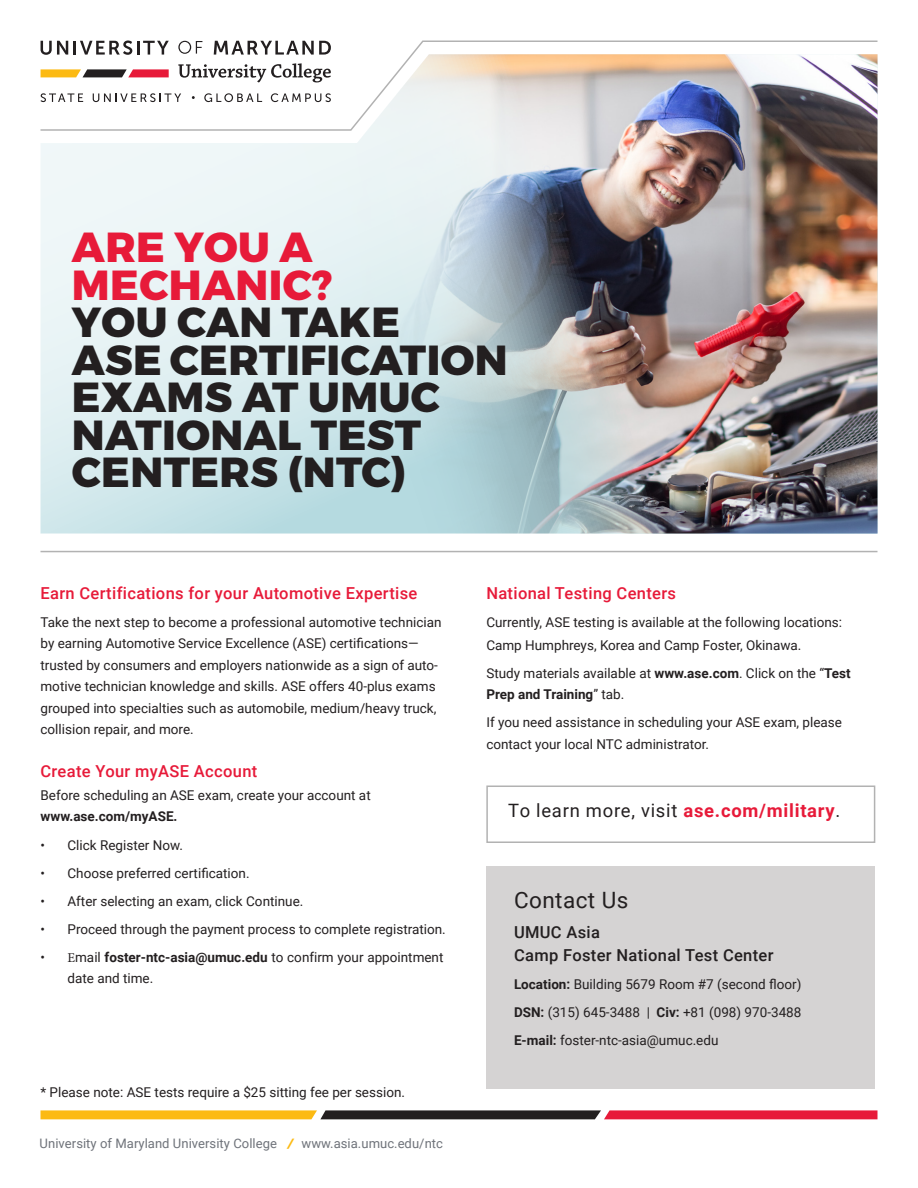
<style>
.page{position:relative;width:918px;height:1188px;background:#fff}
.page>*{position:absolute;margin:0;border:0;box-sizing:border-box;transform-origin:0 0}
.t1{font:800 42px/37.5px "Montserrat";letter-spacing:.01em;color:#231f20}
.t2{font:800 42px/37.5px "Montserrat";letter-spacing:.01em;color:#e71a39}
.t3{font:22.5px "Roboto";letter-spacing:.02em;color:#231f20}
.TX{font:18.45px "Roboto";letter-spacing:.04em;color:#231f20}
.t4{font:500 16.5px "Roboto";letter-spacing:.02em;color:#e71a39}
.t5{font:500 16.5px/23px "Roboto";letter-spacing:.02em;color:#231f20}
.TX-2{font:13.5px/21.3px "Roboto";color:#231f20}
.TX-3{font:700 13.5px "Roboto";color:#231f20}
.t6{font:13.05px "Roboto";letter-spacing:.005em;color:#6f737a}
.s1{color:#231f20}
.s2{font-family:"Minion Pro"}
.s3{font-weight:700}
.s4{font-weight:500;color:#fcba13}
.s5{font-weight:700;color:#e71a39}
</style>
<div class="page">
<svg style="left:40px;top:143px;width:229px;height:391px;background:#e1eff2"></svg>
<img style="left:269px;top:131px;width:609px;height:403px">
<svg style="left:40px;top:40px;width:838px;height:91px"></svg>
<svg style="left:40px;top:1110px;width:838px;height:9px;background:#b15c32"></svg>
<hr style="left:40px;top:551px;width:838px;height:1px;background:#b2b2b2">
<svg style="left:41px;top:93px;width:42px;height:9px"></svg>
<svg style="left:93px;top:93px;width:88px;height:9px"></svg>
<svg style="left:204px;top:93px;width:58px;height:9px"></svg>
<svg style="left:271px;top:93px;width:60px;height:9px"></svg>
<svg style="left:41px;top:41px;width:27px;height:14px"></svg>
<svg style="left:74px;top:40px;width:95px;height:15px"></svg>
<svg style="left:178px;top:41px;width:24px;height:13px"></svg>
<svg style="left:214px;top:41px;width:117px;height:14px"></svg>
<svg style="left:178px;top:63px;width:153px;height:19px"></svg>
<svg style="left:41px;top:69px;width:128px;height:8px"></svg>
<div style="left:486px;top:786px;width:389px;height:57px;border:2px solid #b2b2b2"></div>
<div style="left:486px;top:867px;width:389px;height:222px;background:#d5d3d3"></div>
<h1 class="t2" style="left:72px;top:230px;width:330px">ARE YOU A<br>MECHANIC?<br><span class="s1">YOU CAN TAKE</span></h1>
<h1 class="t1" style="left:72px;top:342px;width:437px">ASE CERTIFICATION<br>EXAMS AT UMUC<br>NATIONAL TEST<br>CENTERS (NTC)</h1>
<h3 class="t4" style="left:40px;top:581px;width:378px">Earn Certifications for your Automotive Expertise</h3>
<p class="TX-2" style="left:40px;top:611px;width:403px">Take the next step to become a professional automotive technician by earning Automotive Service Excellence (ASE) certifications— trusted by consumers and employers nationwide as a sign of auto&shy;motive technician knowledge and skills. ASE offers 40-plus exams grouped into specialties such as automobile, medium/heavy truck, collision repair, and more.</p>
<h3 class="t4" style="left:40px;top:760px;width:218px">Create Your myASE Account</h3>
<p class="TX-2" style="left:40px;top:784px;width:332px">Before scheduling an ASE exam, create your account at</p>
<p class="TX-3" style="left:40px;top:807px;width:139px">www.ase.com/myASE.</p>
<p class="TX-2" style="left:40px;top:834px;width:144px">• Click Register Now.</p>
<p class="TX-2" style="left:40px;top:862px;width:211px">• Choose preferred certification.</p>
<p class="TX-2" style="left:40px;top:890px;width:264px">• After selecting an exam, click Continue.</p>
<p class="TX-2" style="left:40px;top:918px;width:407px">• Proceed through the payment process to complete registration.</p>
<p class="TX-2" style="left:68px;top:946px;width:378px;text-indent:-27px">• <span class="s2">E</span>mail <span class="s3">foster-ntc-asia@umuc.edu</span> to confirm your appointment date and time.</p>
<p class="TX-2" style="left:40px;top:1081px;width:366px">* Please note: ASE tests require a $25 sitting fee per session.</p>
<p class="t6" style="left:40px;top:1134px;width:405px">University of Maryland University College <span class="s4">/</span> www.asia.umuc.edu/ntc</p>
<h3 class="t4" style="left:486px;top:581px;width:191px">National Testing Centers</h3>
<p class="TX-2" style="left:486px;top:610px;width:357px;line-height:22.5px">Currently, ASE testing is available at the following locations:<br>Camp Humphreys, Korea and Camp Foster, Okinawa.</p>
<p class="TX-2" style="left:486px;top:662px;width:366px">Study materials available at <span class="s3">www.ase.com</span>. Click on the “<span class="s3">Test<br>Prep and Training</span>” tab.</p>
<p class="TX-2" style="left:486px;top:711px;width:357px">If you need assistance in scheduling your ASE exam, please contact your local NTC administrator.</p>
<p class="TX" style="left:508px;top:798px;width:334px">To learn more, visit <span class="s5">ase.com/military</span>.</p>
<h3 class="t3" style="left:514px;top:884px;width:116px">Contact Us</h3>
<h3 class="t5" style="left:514px;top:920px;width:261px">UMUC Asia<br>Camp Foster National Test Center</h3>
<p class="TX-2" style="left:514px;top:973px;width:289px"><span class="s3">Location:</span> Building 5679 Room #7 (second floor)</p>
<p class="TX-2" style="left:514px;top:1001px;width:289px"><span class="s3">DSN:</span> (315) 645-3488 | <span class="s3">Civ:</span> +81 (098) 970-3488</p>
<p class="TX-2" style="left:514px;top:1029px;width:206px"><span class="s3">E-mail:</span> foster-ntc-asia@umuc.edu</p>
</div>
